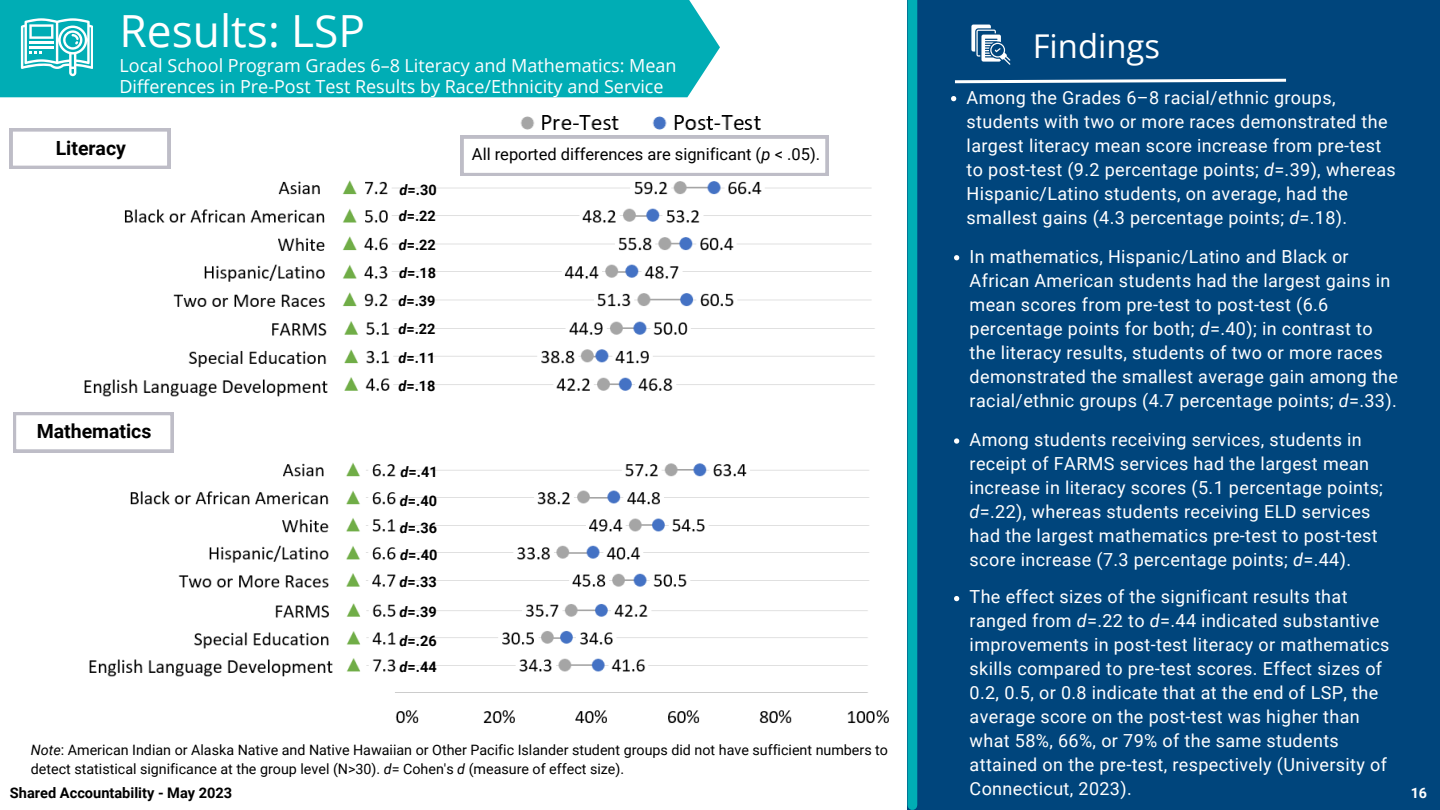
<style>
.page{position:relative;width:1440px;height:810px;background:#fff}
.page>*{position:absolute;margin:0;border:0;box-sizing:border-box;transform-origin:0 0}
.t1{font:44.3px "Open Sans";color:#fff}
.t2{font:32.8px "Open Sans";color:#fff}
.t3{font:700 19.5px "Roboto";color:#000}
.t4{font:18px/24px "Roboto";letter-spacing:.02em;color:#fff}
.t5{font:18px/20.2px "Open Sans";color:#fff}
.t6{font:16.5px "Roboto";color:#000}
.t7{font:700 14.6px "Roboto";color:#000}
.t8{font:700 14.5px "Roboto";color:#000}
.t9{font:14.3px/19.5px "Roboto";color:#000}
.t10{font:700 14.3px "Roboto";color:#fff}
.s1{font-style:italic}
</style>
<div class="page">
<div style="left:908px;top:0;width:532px;height:810px;background:#00457c"></div>
<div style="left:0;top:0;width:720px;height:97px;background:#00adb5"></div>
<svg style="left:21px;top:18px;width:72px;height:58px"></svg>
<div style="left:908px;top:0;width:9px;height:805px;background:#00adb5"></div>
<svg style="left:955px;top:24px;width:332px;height:60px"></svg>
<svg style="left:13px;top:412px;width:160px;height:40px"></svg>
<div style="left:10px;top:129px;width:160px;height:40px;background:#bebdc7"></div>
<div style="left:13px;top:131px;width:154px;height:35px;background:#fff"></div>
<img style="left:124px;top:174px;width:748px;height:133px">
<img style="left:188px;top:321px;width:687px;height:70px">
<img style="left:130px;top:462px;width:739px;height:126px">
<img style="left:194px;top:603px;width:695px;height:120px">
<img style="left:89px;top:652px;width:249px;height:30px">
<img style="left:84px;top:373px;width:248px;height:24px">
<svg style="left:951px;top:96px;width:5px;height:5px"></svg>
<svg style="left:954px;top:255px;width:5px;height:5px"></svg>
<svg style="left:954px;top:438px;width:5px;height:6px"></svg>
<svg style="left:954px;top:596px;width:5px;height:5px"></svg>
<img style="left:509px;top:115px;width:271px;height:21px">
<svg style="left:461px;top:136px;width:367px;height:40px"></svg>
<p class="t1" style="left:120px;top:0;width:247px">Results: LSP</p>
<p class="t5" style="left:120px;top:55px;width:559px">Local School Program Grades 6–8 Literacy and Mathematics: Mean<br>Differences in Pre-Post Test Results by Race/Ethnicity and Service</p>
<p class="t3" style="left:56px;top:137px;width:72px">Literacy</p>
<p class="t3" style="left:37px;top:420px;width:116px">Mathematics</p>
<p class="t8" style="left:400px;top:182px;width:39px"><span class="s1">d</span>=.30</p>
<p class="t8" style="left:399px;top:208px;width:39px"><span class="s1">d</span>=.22</p>
<p class="t8" style="left:399px;top:236px;width:39px"><span class="s1">d</span>=.22</p>
<p class="t8" style="left:399px;top:264px;width:39px"><span class="s1">d</span>=.18</p>
<p class="t8" style="left:398px;top:292px;width:39px"><span class="s1">d</span>=.39</p>
<p class="t8" style="left:398px;top:321px;width:39px"><span class="s1">d</span>=.22</p>
<p class="t8" style="left:398px;top:350px;width:39px"><span class="s1">d</span>=.11</p>
<p class="t8" style="left:398px;top:378px;width:39px"><span class="s1">d</span>=.18</p>
<p class="t8" style="left:401px;top:464px;width:39px"><span class="s1">d</span>=.41</p>
<p class="t8" style="left:400px;top:493px;width:39px"><span class="s1">d</span>=.40</p>
<p class="t8" style="left:400px;top:520px;width:39px"><span class="s1">d</span>=.36</p>
<p class="t8" style="left:400px;top:546px;width:39px"><span class="s1">d</span>=.40</p>
<p class="t8" style="left:400px;top:574px;width:39px"><span class="s1">d</span>=.33</p>
<p class="t8" style="left:400px;top:604px;width:39px"><span class="s1">d</span>=.39</p>
<p class="t8" style="left:400px;top:633px;width:39px"><span class="s1">d</span>=.26</p>
<p class="t8" style="left:400px;top:659px;width:39px"><span class="s1">d</span>=.44</p>
<p class="t6" style="left:472px;top:145px;width:350px">All reported differences are significant (<span class="s1">p</span> &lt; .05).</p>
<p class="t9" style="left:31px;top:740px;width:859px"><span class="s1">Note</span>: American Indian or Alaska Native and Native Hawaiian or Other Pacific Islander student groups did not have sufficient numbers to detect statistical significance at the group level (N&gt;30). <span class="s1">d</span>= Cohen's <span class="s1">d</span> (measure of effect size).</p>
<p class="t7" style="left:10px;top:784px;width:224px">Shared Accountability - May 2023</p>
<p class="t2" style="left:1033px;top:23px;width:129px">Findings</p>
<p class="t4" style="left:967px;top:85px;width:431px">Among the Grades 6–8 racial/ethnic groups, students with two or more races demonstrated the largest literacy mean score increase from pre-test to post-test (9.2 percentage points; <span class="s1">d</span>=.39), whereas Hispanic/Latino students, on average, had the smallest gains (4.3 percentage points; <span class="s1">d</span>=.18).</p>
<p class="t4" style="left:970px;top:244px;width:430px">In mathematics, Hispanic/Latino and Black or African American students had the largest gains in mean scores from pre-test to post-test (6.6 percentage points for both; <span class="s1">d</span>=.40); in contrast to the literacy results, students of two or more races demonstrated the smallest average gain among the racial/ethnic groups (4.7 percentage points; <span class="s1">d</span>=.33).</p>
<p class="t4" style="left:970px;top:428px;width:415px">Among students receiving services, students in receipt of FARMS services had the largest mean increase in literacy scores (5.1 percentage points; <span class="s1">d</span>=.22), whereas students receiving ELD services had the largest mathematics pre-test to post-test score increase (7.3 percentage points; <span class="s1">d</span>=.44).</p>
<p class="t4" style="left:970px;top:585px;width:421px">The effect sizes of the significant results that ranged from <span class="s1">d</span>=.22 to <span class="s1">d</span>=.44 indicated substantive improvements in post-test literacy or mathematics skills compared to pre-test scores. Effect sizes of 0.2, 0.5, or 0.8 indicate that at the end of LSP, the average score on the post-test was higher than what 58%, 66%, or 79% of the same students attained on the pre-test, respectively (University of Connecticut, 2023).</p>
<p class="t10" style="left:1411px;top:785px;width:18px">16</p>
</div>
